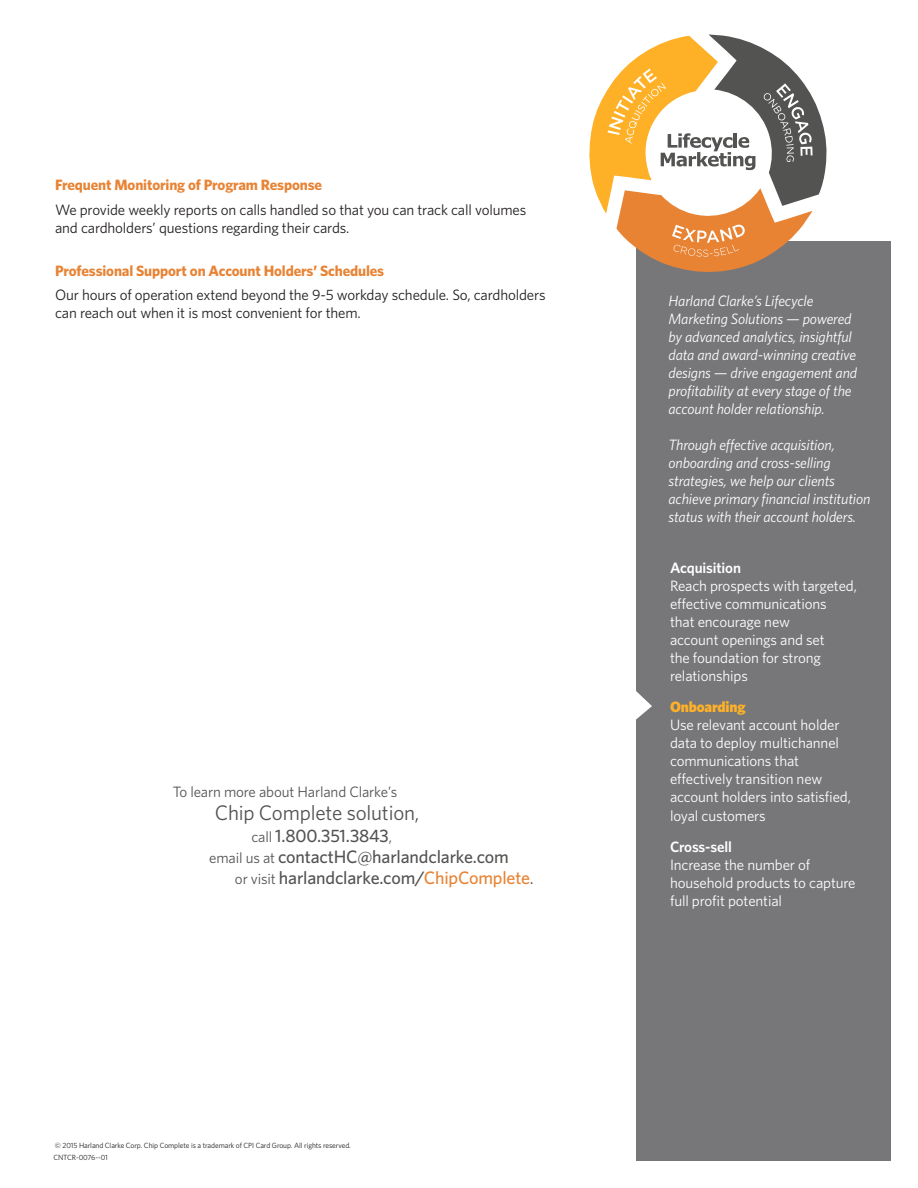
<style>
.page{position:relative;width:918px;height:1188px;background:#fff}
.page>*{position:absolute;margin:0;border:0;box-sizing:border-box;transform-origin:0 0}
.t1{font:21px "Whitney";letter-spacing:-.01em;color:#535352}
.t2{font:500 18px "Whitney";letter-spacing:-.01em;color:#535352}
.t3{font:italic 15px/18px "Whitney";letter-spacing:-.01em;color:#fff}
.t4{font:15px/18px "Whitney";letter-spacing:-.01em;color:#fff}
.t5{font:15px/18px "Whitney";letter-spacing:-.01em;color:#231f20}
.t6{font:700 15px "Whitney";letter-spacing:-.01em;color:#e88334}
.t7{font:15px "Whitney";letter-spacing:-.01em;color:#535352}
.t8{font:600 15px "Whitney";letter-spacing:-.01em;color:#fff}
.t9{font:900 15px "Whitney";letter-spacing:-.01em;color:#feb127}
.t10{font:7.5px/12px "Whitney";letter-spacing:-.01em;color:#231f20}
.s1{font-weight:300;color:#231f20}
.s2{font-weight:400;font-size:15px}
.s3{color:#e88334}
.s4{font-weight:400}
</style>
<div class="page">
<div style="left:636px;top:242px;width:255px;height:919px;background:#77777a"></div>
<svg style="left:636px;top:691px;width:16px;height:29px"></svg>
<svg style="left:589px;top:35px;width:239px;height:237px"></svg>
<p class="t6" style="left:55px;top:175px;width:268px">Frequent Monitoring of Program Response</p>
<p class="t5" style="left:55px;top:200px;width:473px">We provide weekly reports on calls handled so that you can track call volumes and cardholders’ questions regarding their cards.</p>
<p class="t6" style="left:55px;top:260px;width:331px">Professional Support on Account Holders’ Schedules</p>
<p class="t5" style="left:55px;top:286px;width:492px">Our hours of operation extend beyond the 9-5 workday schedule. So, cardholders can reach out when it is most convenient for them.</p>
<p class="t3" style="left:669px;top:291px;width:190px">Harland Clarke’s Lifecycle<br>Marketing Solutions — powered by advanced analytics, insightful data and award-winning creative designs — drive engagement and profitability at every stage of the account holder relationship.</p>
<p class="t3" style="left:669px;top:435px;width:203px">Through effective acquisition, onboarding and cross-selling strategies, we help our clients achieve primary financial institution status with their account holders.</p>
<p class="t7" style="left:173px;top:782px;width:226px">To learn more about Harland Clarke’s</p>
<h1 class="t1" style="left:215px;top:798px;width:206px">Chip Complete solution<span class="s1">,</span></h1>
<p class="t2" style="left:251px;top:824px;width:142px"><span class="s2">call</span> 1.800.351.3843<span class="s2">,</span></p>
<p class="t2" style="left:209px;top:845px;width:301px"><span class="s2">email us at</span> contactHC@harlandclarke.com</p>
<p class="t2" style="left:235px;top:866px;width:300px"><span class="s2">or visit</span> harlandclarke.com/<span class="s3">ChipComplete</span><span class="s4">.</span></p>
<p class="t10" style="left:53px;top:1139px;width:299px">© 2015 Harland Clarke Corp. Chip Complete is a trademark of CPI Card Group. All rights reserved.<br>CNTCR-0076--01</p>
<p class="t8" style="left:670px;top:558px;width:73px">Acquisition</p>
<p class="t4" style="left:670px;top:576px;width:188px">Reach prospects with targeted, effective communications<br>that encourage new<br>account openings and set<br>the foundation for strong relationships</p>
<p class="t9" style="left:670px;top:697px;width:77px">Onboarding</p>
<p class="t4" style="left:670px;top:716px;width:183px">Use relevant account holder data to deploy multichannel communications that effectively transition new account holders into satisfied, loyal customers</p>
<p class="t8" style="left:670px;top:837px;width:63px">Cross-sell</p>
<p class="t4" style="left:670px;top:855px;width:187px">Increase the number of household products to capture full profit potential</p>
</div>
